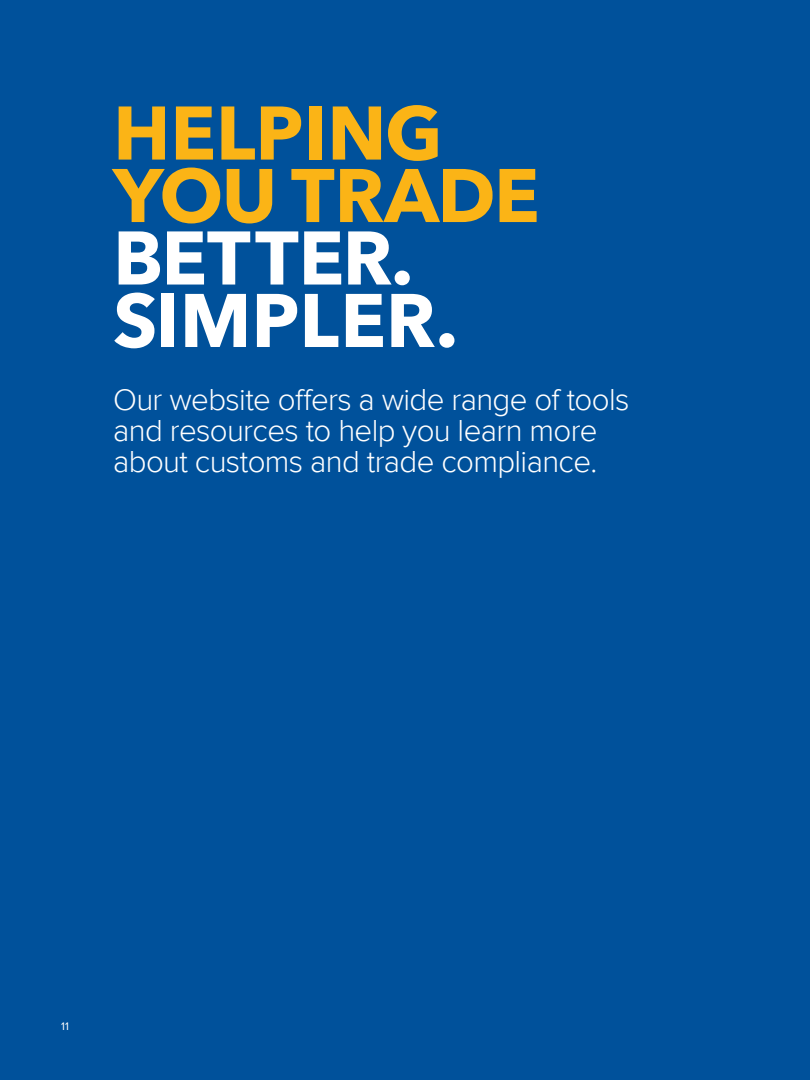
<style>
.page{position:relative;width:810px;height:1080px;background:#00519b}
.page>*{position:absolute;margin:0;border:0;box-sizing:border-box;transform-origin:0 0}
.t1{font:700 75px/62.5px "Avenir Next";color:#fbb416}
.t2{font:700 75px/62.5px "Avenir Next";color:#fff}
.t3{font:300 31.25px/31.2px "Proxima Nova";letter-spacing:-.02em;color:#fff}
.t4{font:11.25px "Proxima Nova";color:#fff}
</style>
<div class="page">
<h1 class="t1" style="left:113px;top:101px;width:428px">HELPING<br>YOU TRADE</h1>
<h1 class="t2" style="left:113px;top:226px;width:346px">BETTER.<br>SIMPLER.</h1>
<p class="t3" style="left:113px;top:384px;width:518px">Our website offers a wide range of tools and resources to help you learn more about customs and trade compliance.</p>
<p class="t4" style="left:61px;top:1020px;width:9px">11</p>
</div>
